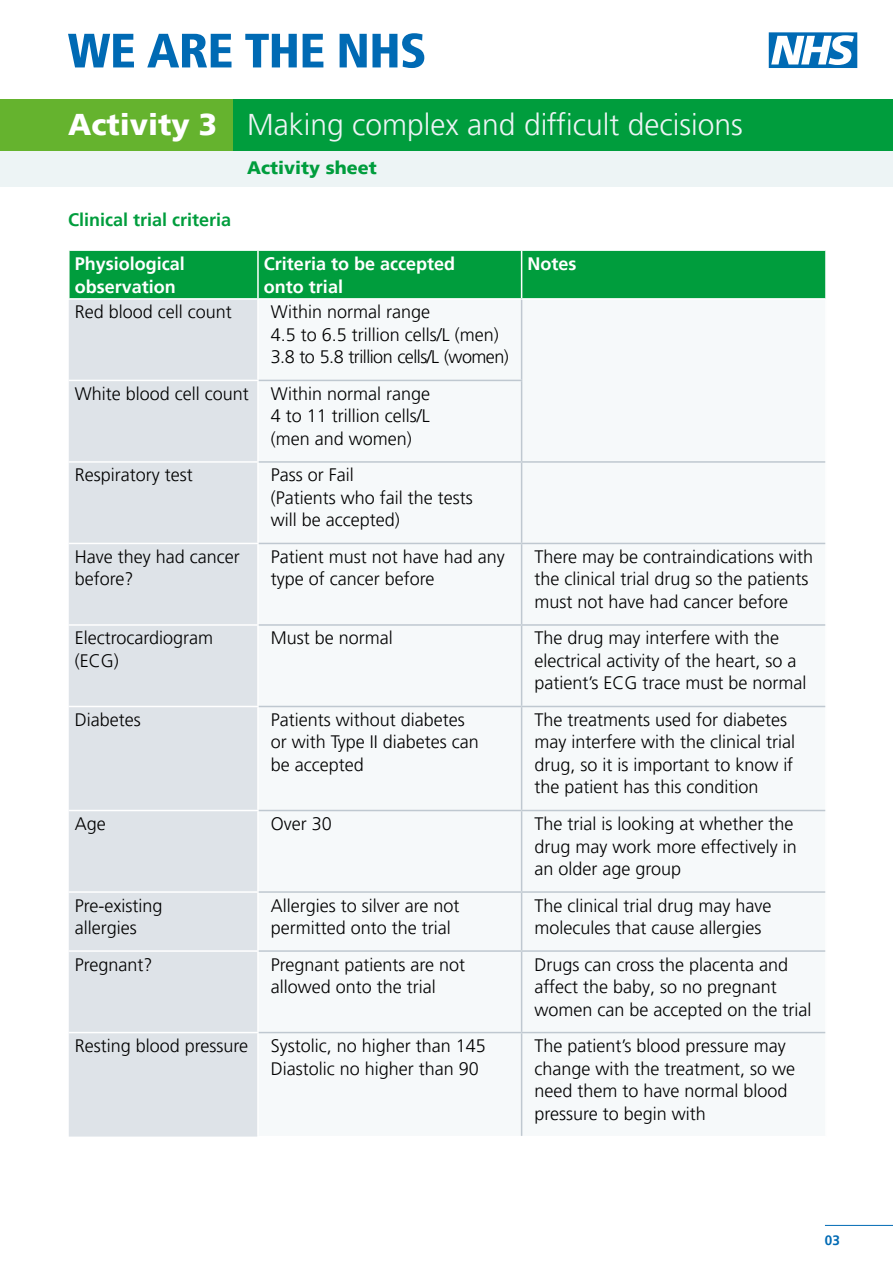
<style>
.page{position:relative;width:893px;height:1263px;background:#fff}
.page>*{position:absolute;margin:0;border:0;box-sizing:border-box;transform-origin:0 0}
.t1{font:300 30px "Frutiger LT Pro";color:#edf4f5}
.t2{font:300 18px/22.5px "Frutiger LT Pro";color:#000}
.t3{font:700 18px/22.5px "Frutiger LT Pro";color:#fff}
.t4{font:700 18px "Frutiger LT Pro";color:#009d3d}
.t5{font:900 18px "Frutiger LT Pro";color:#009d3d}
.t6{font:700 13.5px "Frutiger LT Pro";color:#006ab4}
.s1{font-weight:900;color:#fff}
</style>
<div class="page">
<hr style="left:825px;top:1225px;width:68px;height:1px;background:#006ab4">
<div style="left:0;top:150px;width:893px;height:36px;background:#edf4f5"></div>
<div style="left:232px;top:99px;width:661px;height:51px;background:#009d3d"></div>
<div style="left:0;top:99px;width:232px;height:51px;background:#65b32e"></div>
<svg style="left:769px;top:32px;width:88px;height:36px"></svg>
<svg style="left:68px;top:34px;width:66px;height:33px"></svg>
<svg style="left:147px;top:34px;width:84px;height:33px"></svg>
<svg style="left:245px;top:34px;width:52px;height:33px"></svg>
<svg style="left:303px;top:34px;width:20px;height:33px"></svg>
<svg style="left:340px;top:33px;width:84px;height:35px"></svg>
<div style="left:70px;top:251px;width:755px;height:47px;background:#009d3d"></div>
<div style="left:69px;top:300px;width:188px;height:836px;background:#dee3e8"></div>
<div style="left:259px;top:300px;width:566px;height:836px;background:#f6f9fa"></div>
<hr style="left:69px;top:380px;width:190px;height:1px;background:#fff">
<hr style="left:69px;top:461px;width:190px;height:2px;background:#fff">
<hr style="left:69px;top:543px;width:190px;height:1px;background:#fff">
<hr style="left:69px;top:624px;width:190px;height:2px;background:#fff">
<hr style="left:69px;top:706px;width:190px;height:1px;background:#fff">
<hr style="left:69px;top:810px;width:190px;height:1px;background:#fff">
<hr style="left:69px;top:891px;width:190px;height:2px;background:#fff">
<hr style="left:69px;top:950px;width:190px;height:2px;background:#fff">
<hr style="left:69px;top:1032px;width:190px;height:1px;background:#fff">
<hr style="left:257px;top:251px;width:2px;height:47px;background:#fff">
<hr style="left:521px;top:251px;width:1px;height:47px;background:#fff">
<hr style="left:521px;top:300px;width:1px;height:80px;background:#bfc8d0">
<hr style="left:259px;top:380px;width:263px;height:1px;background:#bfc8d0">
<hr style="left:521px;top:381px;width:1px;height:80px;background:#bfc8d0">
<hr style="left:259px;top:461px;width:263px;height:2px;background:#bfc8d0">
<hr style="left:522px;top:461px;width:303px;height:2px;background:#bfc8d0">
<hr style="left:521px;top:463px;width:1px;height:80px;background:#bfc8d0">
<hr style="left:259px;top:543px;width:263px;height:1px;background:#bfc8d0">
<hr style="left:522px;top:543px;width:303px;height:1px;background:#bfc8d0">
<hr style="left:521px;top:544px;width:1px;height:80px;background:#bfc8d0">
<hr style="left:259px;top:624px;width:263px;height:2px;background:#bfc8d0">
<hr style="left:522px;top:624px;width:303px;height:2px;background:#bfc8d0">
<hr style="left:521px;top:626px;width:1px;height:80px;background:#bfc8d0">
<hr style="left:259px;top:706px;width:263px;height:1px;background:#bfc8d0">
<hr style="left:522px;top:706px;width:303px;height:1px;background:#bfc8d0">
<hr style="left:521px;top:707px;width:1px;height:103px;background:#bfc8d0">
<hr style="left:259px;top:810px;width:263px;height:1px;background:#bfc8d0">
<hr style="left:522px;top:810px;width:303px;height:1px;background:#bfc8d0">
<hr style="left:521px;top:811px;width:1px;height:80px;background:#bfc8d0">
<hr style="left:259px;top:891px;width:263px;height:2px;background:#bfc8d0">
<hr style="left:522px;top:891px;width:303px;height:2px;background:#bfc8d0">
<hr style="left:521px;top:893px;width:1px;height:57px;background:#bfc8d0">
<hr style="left:259px;top:950px;width:263px;height:2px;background:#bfc8d0">
<hr style="left:522px;top:950px;width:303px;height:2px;background:#bfc8d0">
<hr style="left:521px;top:952px;width:1px;height:80px;background:#bfc8d0">
<hr style="left:259px;top:1032px;width:263px;height:1px;background:#bfc8d0">
<hr style="left:522px;top:1032px;width:303px;height:1px;background:#bfc8d0">
<hr style="left:521px;top:1033px;width:1px;height:103px;background:#bfc8d0">
<h1 class="t1" style="left:68px;top:107px;width:676px"><span class="s1">Activity 3</span> Making complex and difficult decisions</h1>
<p class="t4" style="left:68px;top:209px;width:165px">Clinical trial criteria</p>
<p class="t5" style="left:247px;top:157px;width:131px">Activity sheet</p>
<p class="t3" style="left:75px;top:253px;width:112px">Physiological observation</p>
<p class="t3" style="left:264px;top:253px;width:193px">Criteria to be accepted onto trial</p>
<p class="t3" style="left:528px;top:253px;width:50px">Notes</p>
<p class="t2" style="left:75px;top:301px;width:159px">Red blood cell count</p>
<p class="t2" style="left:271px;top:301px;width:240px">Within normal range<br>4.5 to 6.5 trillion cells/L (men)<br>3.8 to 5.8 trillion cells/L (women)</p>
<p class="t2" style="left:271px;top:383px;width:161px;text-align:justify;text-indent:-196px">White blood cell count Within normal range 4 to 11 trillion cells/L (men and women)</p>
<p class="t2" style="left:75px;top:464px;width:119px">Respiratory test</p>
<p class="t2" style="left:271px;top:464px;width:204px">Pass or Fail<br>(Patients who fail the tests will be accepted)</p>
<p class="t2" style="left:75px;top:546px;width:167px">Have they had cancer before?</p>
<p class="t2" style="left:271px;top:546px;width:236px">Patient must not have had any type of cancer before</p>
<p class="t2" style="left:534px;top:546px;width:280px">There may be contraindications with the clinical trial drug so the patients must not have had cancer before</p>
<p class="t2" style="left:75px;top:627px;width:140px">Electrocardiogram (ECG)</p>
<p class="t2" style="left:271px;top:627px;width:124px">Must be normal</p>
<p class="t2" style="left:534px;top:627px;width:274px">The drug may interfere with the electrical activity of the heart, so a patient’s ECG trace must be normal</p>
<p class="t2" style="left:75px;top:709px;width:68px">Diabetes</p>
<p class="t2" style="left:271px;top:709px;width:210px">Patients without diabetes or with Type II diabetes can be accepted</p>
<p class="t2" style="left:534px;top:709px;width:262px">The treatments used for diabetes may interfere with the clinical trial drug, so it is important to know if the patient has this condition</p>
<p class="t2" style="left:75px;top:813px;width:33px">Age</p>
<p class="t2" style="left:271px;top:813px;width:63px">Over 30</p>
<p class="t2" style="left:534px;top:813px;width:264px">The trial is looking at whether the drug may work more effectively in an older age group</p>
<p class="t2" style="left:75px;top:894px;width:89px">Pre-existing allergies</p>
<p class="t2" style="left:271px;top:894px;width:190px">Allergies to silver are not permitted onto the trial</p>
<p class="t2" style="left:534px;top:894px;width:238px">The clinical trial drug may have molecules that cause allergies</p>
<p class="t2" style="left:75px;top:953px;width:79px">Pregnant?</p>
<p class="t2" style="left:271px;top:953px;width:196px">Pregnant patients are not allowed onto the trial</p>
<p class="t2" style="left:534px;top:953px;width:279px">Drugs can cross the placenta and affect the baby, so no pregnant women can be accepted on the trial</p>
<p class="t2" style="left:75px;top:1035px;width:175px">Resting blood pressure</p>
<p class="t2" style="left:271px;top:1035px;width:217px">Systolic, no higher than 145<br>Diastolic no higher than 90</p>
<p class="t2" style="left:534px;top:1035px;width:262px">The patient’s blood pressure may change with the treatment, so we need them to have normal blood pressure to begin with</p>
<p class="t6" style="left:825px;top:1233px;width:17px">03</p>
</div>
